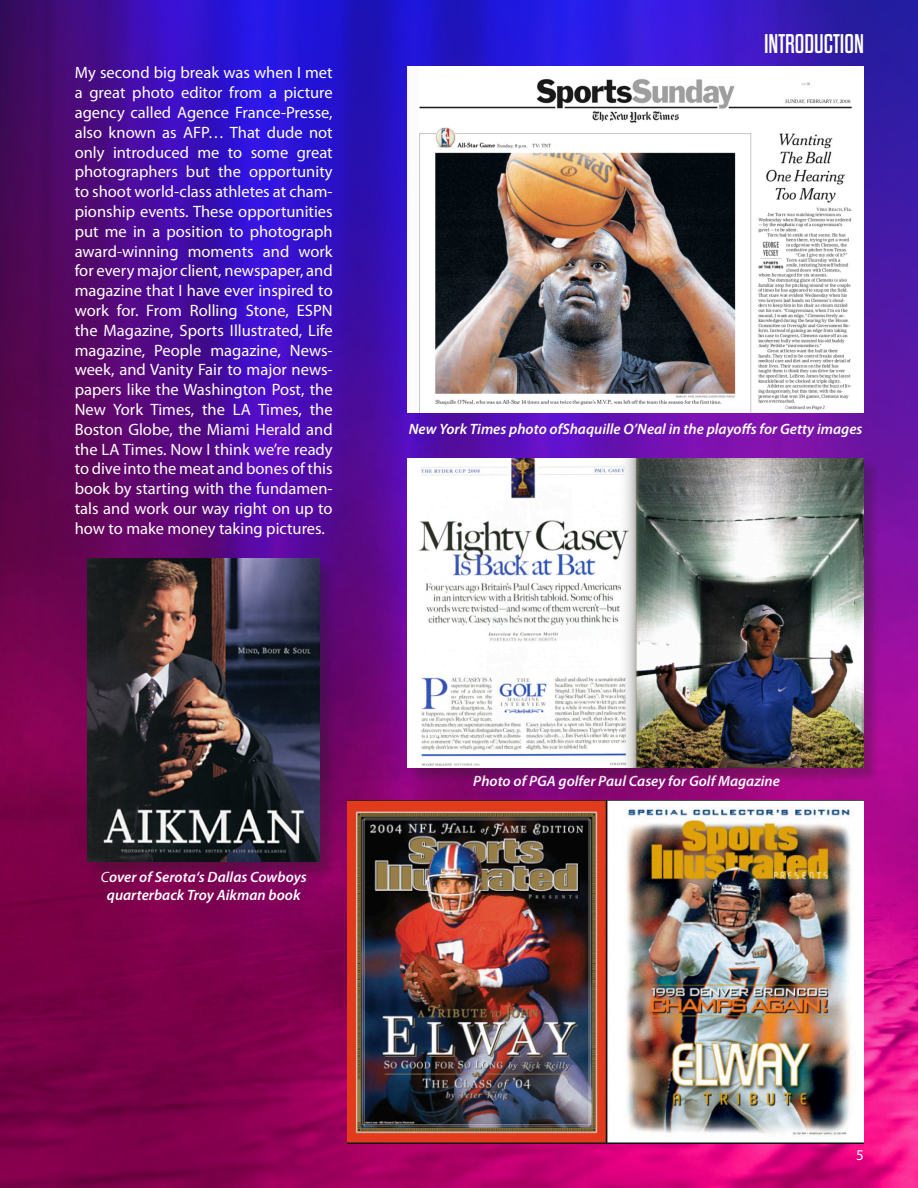
<style>
.page{position:relative;width:918px;height:1188px;background:#fff}
.page>*{position:absolute;margin:0;border:0;box-sizing:border-box;transform-origin:0 0}
.t1{font:27px "Dharma Gothic E";color:#fff}
.t2{font:16.5px/19.8px "Myriad Pro";color:#fff;text-align:justify}
.t3{font:italic 600 15px/18px "Myriad Pro";color:#fff;text-align:center}
.t4{font:15px "Myriad Pro";color:#fff}
.s1{font-weight:400}
</style>
<div class="page">
<img style="left:0;top:0;width:918px;height:1188px">
<img style="left:407px;top:66px;width:457px;height:346px">
<div style="left:90px;top:560px;width:247px;height:318px;background:#231f20;opacity:.3"></div>
<img style="left:88px;top:558px;width:232px;height:303px">
<div style="left:410px;top:460px;width:470px;height:323px;background:#231f20;opacity:.3"></div>
<img style="left:407px;top:458px;width:457px;height:309px">
<img style="left:348px;top:800px;width:516px;height:344px">
<p class="t2" style="left:75px;top:63px;width:260px">My second big break was when I met a great photo editor from a picture agency called Agence France-Presse, also known as AFP… That dude not only introduced me to some great photographers but the opportunity to shoot world-class athletes at cham&shy;pionship events. These opportunities put me in a position to photograph award-winning moments and work for every major client, newspaper, and magazine that I have ever inspired to work for. From Rolling Stone, ESPN the Magazine, Sports Illustrated, Life magazine, People magazine, News&shy;week, and Vanity Fair to major news&shy;papers like the Washington Post, the New York Times, the LA Times, the Boston Globe, the Miami Herald and the LA Times. Now I think we’re ready to dive into the meat and bones of this book by starting with the fundamen&shy;tals and work our way right on up to how to make money taking pictures.</p>
<p class="t1" style="left:764px;top:31px;width:101px">INTRODUCTION</p>
<p class="t3" style="left:409px;top:421px;width:455px">New York Times photo ofShaquille O’Neal in the playoffs for Getty images</p>
<p class="t3" style="left:101px;top:869px;width:208px"><span class="s1">C</span>over of Serota‘s Dallas Cowboys quarterback Troy Aikman book</p>
<p class="t3" style="left:473px;top:772px;width:308px">Photo of PGA golfer Paul Casey for Golf Magazine</p>
<p class="t4" style="left:856px;top:1147px;width:9px">5</p>
</div>
